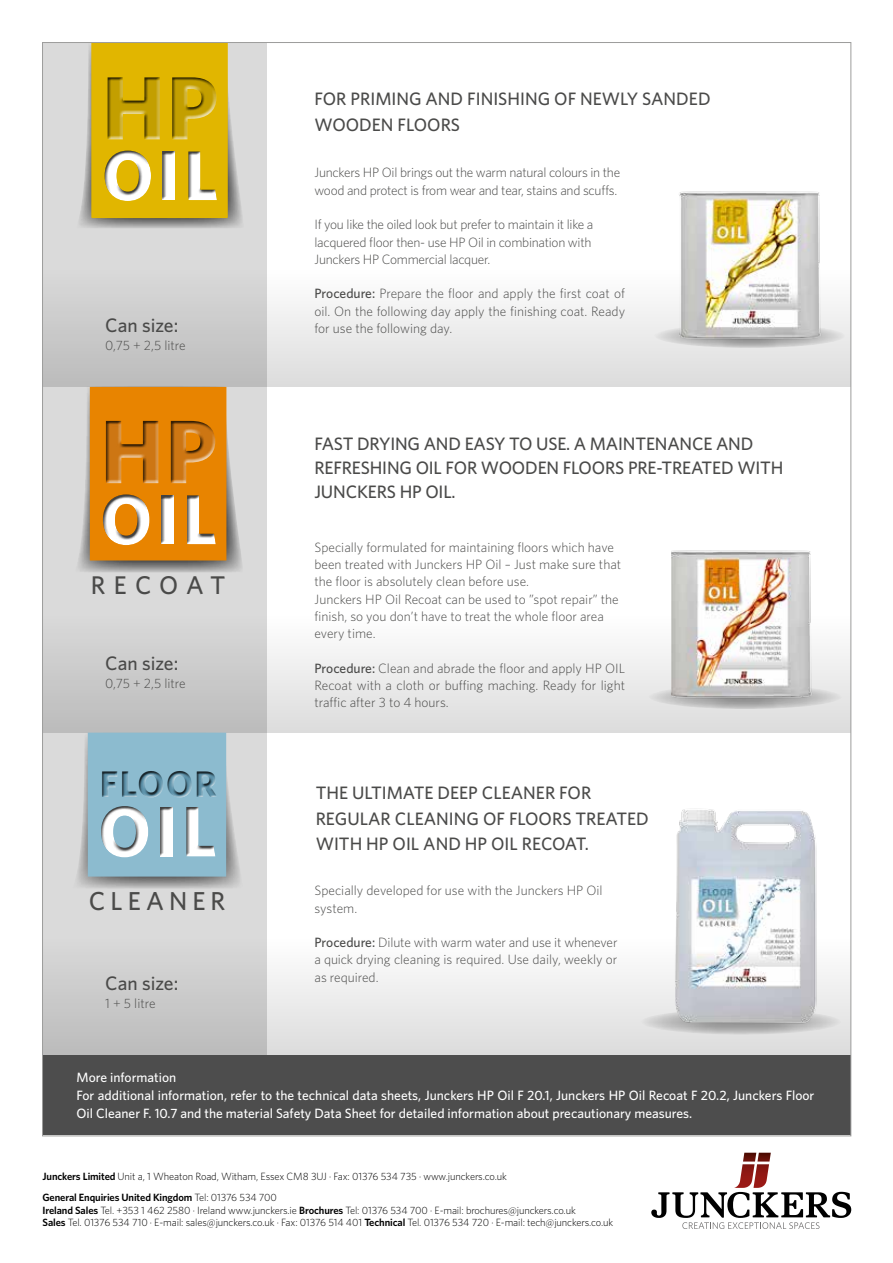
<style>
.page{position:relative;width:893px;height:1263px;background:#fff}
.page>*{position:absolute;margin:0;border:0;box-sizing:border-box;transform-origin:0 0}
.t1{font:700 90.3px "Whitney";color:#cd7613}
.t2{font:700 89.85px "Whitney";color:#c39f00}
.t3{font:700 71.7px "Whitney";color:#fff}
.t4{font:700 70.8px "Whitney";color:#fff}
.t5{font:700 70.5px "Whitney";color:#fff}
.t6{font:700 37.05px "Whitney";letter-spacing:.035em;color:#5d92aa}
.t7{font:500 25.95px "Whitney";letter-spacing:.2em;color:#4a4a49}
.t8{font:500 25.65px "Whitney";letter-spacing:.31em;color:#4a4a49}
.t9{font:500 19.5px "Whitney";color:#4a4a49}
.t10{font:500 18px/25.5px "Whitney";letter-spacing:-.01em;color:#4a4a49}
.t11{font:300 13.5px/17.2px "Whitney";color:#4a4a49;text-align:justify}
.t12{font:500 13.5px/18px "Whitney";color:#fff}
.t13{font:300 13.5px/17.2px "Whitney";letter-spacing:-.02em;color:#4a4a49}
.t14{font:300 10.5px/21.1px "Whitney";letter-spacing:-.01em;color:#000}
.s1{font-weight:500}
.s2{font-weight:600}
</style>
<div class="page">
<div style="left:43px;top:43px;width:224px;height:344px;background:#dadada"></div>
<div style="left:43px;top:386px;width:224px;height:347px;background:#dadada"></div>
<div style="left:43px;top:733px;width:224px;height:322px;background:#dadada"></div>
<div style="left:43px;top:1055px;width:808px;height:118px;background:#4d4d4d"></div>
<svg style="left:44px;top:972px;width:805px;height:83px"></svg>
<svg style="left:44px;top:577px;width:805px;height:156px"></svg>
<svg style="left:44px;top:304px;width:805px;height:83px;fill:#e2e2e2"></svg>
<div style="left:0;top:1136px;width:893px;height:76px;background:#fff"></div>
<svg style="left:651px;top:1153px;width:200px;height:76px"></svg>
<svg style="left:640px;top:1009px;width:202px;height:26px"></svg>
<img style="left:663px;top:809px;width:163px;height:223px">
<svg style="left:648px;top:684px;width:194px;height:25px"></svg>
<img style="left:672px;top:550px;width:147px;height:160px">
<svg style="left:654px;top:324px;width:192px;height:24px"></svg>
<img style="left:672px;top:191px;width:156px;height:160px">
<svg style="left:77px;top:733px;width:163px;height:155px"></svg>
<div style="left:101px;top:805px;width:119px;height:56px;background:#8cbbcf"></div>
<div style="left:97px;top:802px;width:120px;height:57px;background:#000;opacity:.75"></div>
<div style="left:100px;top:771px;width:120px;height:30px;background:#8cbbcf"></div>
<div style="left:99px;top:769px;width:120px;height:29px;background:#000;opacity:.75"></div>
<svg style="left:73px;top:386px;width:171px;height:186px"></svg>
<div style="left:102px;top:419px;width:118px;height:130px;background:#e88400"></div>
<div style="left:99px;top:417px;width:118px;height:130px;background:#000;opacity:.75"></div>
<svg style="left:79px;top:44px;width:163px;height:184px"></svg>
<div style="left:104px;top:75px;width:117px;height:130px;background:#e1b600"></div>
<div style="left:101px;top:73px;width:118px;height:129px;background:#000;opacity:.75"></div>
<h2 class="t2" style="left:102px;top:48px;width:118px">HP</h2>
<h3 class="t5" style="left:102px;top:128px;width:118px">OIL</h3>
<h3 class="t9" style="left:105px;top:312px;width:75px">Can size:</h3>
<p class="t11" style="left:105px;top:336px;width:82px">0,75 + 2,5 litre</p>
<h1 class="t1" style="left:100px;top:391px;width:118px">HP</h1>
<h3 class="t4" style="left:100px;top:472px;width:118px">OIL</h3>
<h3 class="t8" style="left:91px;top:568px;width:136px">RECOAT</h3>
<h3 class="t9" style="left:105px;top:650px;width:75px">Can size:</h3>
<p class="t11" style="left:105px;top:674px;width:82px">0,75 + 2,5 litre</p>
<h3 class="t6" style="left:100px;top:759px;width:119px">FLOOR</h3>
<h3 class="t3" style="left:98px;top:783px;width:120px">OIL</h3>
<h3 class="t7" style="left:89px;top:884px;width:138px">CLEANER</h3>
<h3 class="t9" style="left:105px;top:970px;width:75px">Can size:</h3>
<p class="t11" style="left:105px;top:994px;width:52px">1 + 5 litre</p>
<h3 class="t10" style="left:314px;top:86px;width:398px">FOR PRIMING AND FINISHING OF NEWLY SANDED<br>WOODEN FLOORS</h3>
<p class="t13" style="left:314px;top:164px;width:307px">Junckers HP Oil brings out the warm natural colours in the wood and protect is from wear and tear, stains and scuffs.</p>
<p class="t13" style="left:314px;top:215px;width:280px">If you like the oiled look but prefer to maintain it like a lacquered floor then- use HP Oil in combination with<br>Junckers HP Commercial lacquer.</p>
<p class="t11" style="left:314px;top:284px;width:312px"><span class="s1">Procedure:</span> Prepare the floor and apply the first coat of oil. On the following day apply the finishing coat. Ready for use the following day.</p>
<h3 class="t10" style="left:314px;top:432px;width:470px;line-height:24px">FAST DRYING AND EASY TO USE. A MAINTENANCE AND<br>REFRESHING OIL FOR WOODEN FLOORS PRE-TREATED WITH<br>JUNCKERS HP OIL.</h3>
<p class="t11" style="left:314px;top:538px;width:308px;text-align:left">Specially formulated for maintaining floors which have been treated with Junckers HP Oil – Just make sure that the floor is absolutely clean before use.<br>Junckers HP Oil Recoat can be used to ”spot repair” the finish, so you don’t have to treat the whole floor area every time.</p>
<p class="t11" style="left:314px;top:659px;width:312px"><span class="s1">Procedure:</span> Clean and abrade the floor and apply HP OIL Recoat with a cloth or buffing maching. Ready for light traffic after 3 to 4 hours.</p>
<h3 class="t10" style="left:316px;top:780px;width:335px">THE ULTIMATE DEEP CLEANER FOR<br>REGULAR CLEANING OF FLOORS TREATED<br>WITH HP OIL AND HP OIL RECOAT.</h3>
<p class="t11" style="left:314px;top:881px;width:290px">Specially developed for use with the Junckers HP Oil system.</p>
<p class="t11" style="left:314px;top:933px;width:304px"><span class="s1">Procedure:</span> Dilute with warm water and use it whenever a quick drying cleaning is required. Use daily, weekly or as required.</p>
<p class="t12" style="left:77px;top:1068px;width:739px">More information<br>For additional information, refer to the technical data sheets, Junckers HP Oil F 20.1, Junckers HP Oil Recoat F 20.2, Junckers Floor<br>Oil Cleaner F. 10.7 and the material Safety Data Sheet for detailed information about precautionary measures.</p>
<p class="t14" style="left:43px;top:1165px;width:466px"><span class="s2">Junckers Limited</span> Unit a, 1 Wheaton Road, Witham, Essex CM8 3UJ · Fax: 01376 534 735 · www.junckers.co.uk<br><span class="s2">General Enquiries United Kingdom</span> Tel: 01376 534 700</p>
<p class="t14" style="left:43px;top:1203px;width:572px;line-height:12.6px"><span class="s2">Ireland Sales</span> Tel. +353 1 462 2580 · Ireland www.junckers.ie <span class="s2">Brochures</span> Tel: 01376 534 700 · E-mail: brochures@junckers.co.uk<br><span class="s2">Sales</span> Tel. 01376 534 710 · E-mail: sales@junckers.co.uk · Fax: 01376 514 401 <span class="s2">Technical</span> Tel. 01376 534 720 · E-mail: tech@junckers.co.uk</p>
</div>
